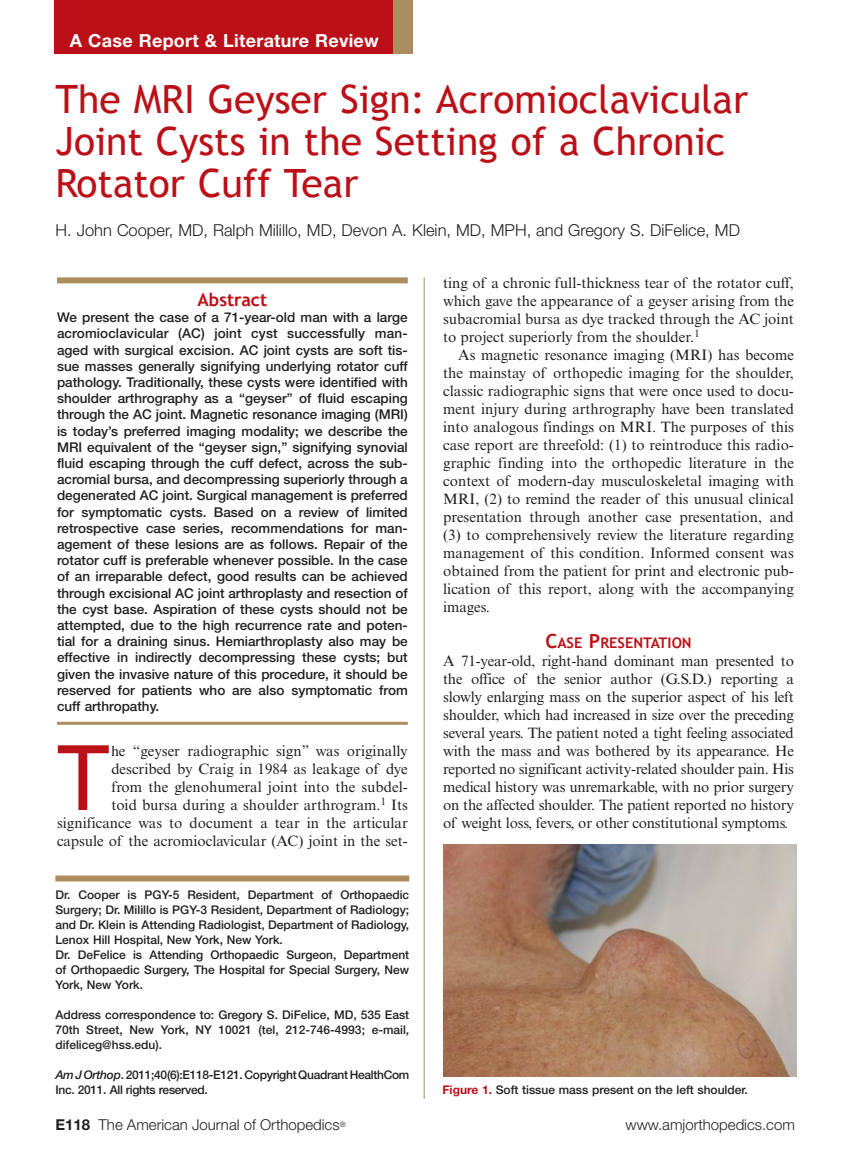
<style>
.page{position:relative;width:851px;height:1161px;background:#fff}
.page>*{position:absolute;margin:0;border:0;box-sizing:border-box;transform-origin:0 0}
.t1{font:90.45px "Trebuchet MS";color:#bb1018}
.t2{font:39px/42px "Trebuchet MS";color:#bb1018}
.t3{font:700 18px "Helvetica Neue LT Std";letter-spacing:.015em;color:#fff}
.abs_hd_with_rule_abo{font:700 18px "Trebuchet MS";color:#bb1018}
.by{font:300 16.5px "Helvetica Neue LT Std";color:#231f20}
.text_2{font:15px/18px "Times New Roman MT Std";color:#231f20;text-align:justify}
.text_1{font:15px/18px "Times New Roman MT Std";letter-spacing:-.015em;color:#231f20;text-align:justify}
.t4{font:300 15px "Helvetica Neue LT Std";color:#231f20}
.hd1{font:700 14.7px "Trebuchet MS";color:#bb1018}
.abs_text{font:500 13.5px/16.2px "Helvetica Neue LT Std";color:#231f20;text-align:justify}
.bio_with_rule_above{font:500 12px/15px "Helvetica Neue LT Std";color:#231f20;text-align:justify}
.bio{font:500 12px/15px "Helvetica Neue LT Std";color:#231f20;text-align:justify}
.bio-2{font:500 12px/15px "Helvetica Neue LT Std";letter-spacing:-.025em;color:#231f20}
.s1{font-family:"Times"}
.s2{font-style:italic}
.s3{font-size:19.5px}
.s4{font-weight:700;color:#bb1018}
.s5{font-weight:700}
</style>
<div class="page">
<div style="left:54px;top:0;width:340px;height:54px;background:#bb1018"></div>
<div style="left:393px;top:0;width:19px;height:54px;background:#ab8d60"></div>
<div style="left:57px;top:277px;width:351px;height:6px;background:#ab8d60"></div>
<hr style="left:57px;top:722px;width:351px;height:3px;background:#ab8d60">
<div style="left:55px;top:876px;width:354px;height:6px;background:#ab8d60"></div>
<hr style="left:424px;top:278px;width:1px;height:821px;background:#ab8d60">
<img style="left:443px;top:845px;width:353px;height:231px">
<p class="t3" style="left:70px;top:29px;width:310px">A Case Report &amp; Literature Review</p>
<p class="t2" style="left:56px;top:79px;width:694px">The MRI Geyser Sign: Acromioclavicular<br>Joint Cysts in the Setting of a Chronic<br>Rotator Cuff Tear</p>
<p class="by" style="left:56px;top:220px;width:686px">H. John Cooper, MD, Ralph Milillo, MD, Devon A. Klein, MD, MPH, and Gregory S. DiFelice, MD</p>
<p class="abs_hd_with_rule_abo" style="left:197px;top:288px;width:71px">Abstract</p>
<p class="abs_text" style="left:57px;top:309px;width:352px">We present the case of a 71-year-old man with a large acromioclavicular (AC) joint cyst successfully man&shy;aged with surgical excision. AC joint cysts are soft tis&shy;sue masses generally signifying underlying rotator cuff pathology. Traditionally, these cysts were identified with shoulder arthrography as a “geyser” of fluid escaping through the AC joint. Magnetic resonance imaging (MRI) is today’s preferred imaging modality; we describe the MRI equivalent of the “geyser sign,” signifying synovial fluid escaping through the cuff defect, across the sub&shy;acromial bursa, and decompressing superiorly through a degenerated AC joint. Surgical management is preferred for symptomatic cysts. Based on a review of limited retrospective case series, recommendations for man&shy;agement of these lesions are as follows. Repair of the rotator cuff is preferable whenever possible. In the case of an irreparable defect, good results can be achieved through excisional AC joint arthroplasty and resection of the cyst base. Aspiration of these cysts should not be attempted, due to the high recurrence rate and poten&shy;tial for a draining sinus. Hemiarthroplasty also may be effective in indirectly decompressing these cysts; but given the invasive nature of this procedure, it should be reserved for patients who are also symptomatic from cuff arthropathy.</p>
<p class="t1" style="left:57px;top:725px;width:54px">T</p>
<p class="text_2" style="left:57px;top:742px;width:352px;text-align:right"><span class="s1">h</span>e “geyser radiographic sign” was originally described by Craig in 1984 as leakage of dye<br>from the glenohumeral joint into the subdel-<br>toid bursa during a shoulder arthrogram.<sup>1</sup> Its significance was to document a tear in the articular capsule of the acromioclavicular (AC) joint in the set-</p>
<p class="bio_with_rule_above" style="left:55px;top:887px;width:355px">Dr. Cooper is PGY-5 Resident, Department of Orthopaedic Surgery; Dr. Milillo is PGY-3 Resident, Department of Radiology; and Dr. Klein is Attending Radiologist, Department of Radiology, Lenox Hill Hospital, New York, New York.</p>
<p class="bio" style="left:55px;top:947px;width:355px">Dr. DeFelice is Attending Orthopaedic Surgeon, Department of Orthopaedic Surgery, The Hospital for Special Surgery, New York, New York.</p>
<p class="bio" style="left:55px;top:1007px;width:355px">Address correspondence to: Gregory S. DiFelice, MD, 535 East 70th Street, New York, NY 10021 (tel, 212-746-4993; e-mail, difeliceg@hss.edu).</p>
<p class="bio-2" style="left:55px;top:1067px;width:355px"><span class="s2">Am J Orthop</span>. 2011;40(6):E118-E121. Copyright Quadrant HealthCom<br>Inc. 2011. All rights reserved.</p>
<p class="text_2" style="left:443px;top:274px;width:352px">ting of a chronic full-thickness tear of the rotator cuff, which gave the appearance of a geyser arising from the subacromial bursa as dye tracked through the AC joint to project superiorly from the shoulder.<sup>1</sup></p>
<p class="text_2" style="left:443px;top:346px;width:352px;text-indent:15px">As magnetic resonance imaging (MRI) has become the mainstay of orthopedic imaging for the shoulder, classic radiographic signs that were once used to docu&shy;ment injury during arthrography have been translated into analogous findings on MRI. The purposes of this case report are threefold: (1) to reintroduce this radio&shy;graphic finding into the orthopedic literature in the context of modern-day musculoskeletal imaging with MRI, (2) to remind the reader of this unusual clinical presentation through another case presentation, and (3) to comprehensively review the literature regarding management of this condition. Informed consent was obtained from the patient for print and electronic pub&shy;lication of this report, along with the accompanying images.</p>
<p class="hd1" style="left:545px;top:634px;width:148px"><span class="s3">C</span>ASE <span class="s3">P</span>RESENTATION</p>
<p class="text_1" style="left:443px;top:652px;width:352px">A 71-year-old, right-hand dominant man presented to the office of the senior author (G.S.D.) reporting a slowly enlarging mass on the superior aspect of his left shoulder, which had increased in size over the preceding several years. The patient noted a tight feeling associated with the mass and was bothered by its appearance. He reported no significant activity-related shoulder pain. His medical history was unremarkable, with no prior surgery on the affected shoulder. The patient reported no history of weight loss, fevers, or other constitutional symptoms.</p>
<p class="bio_with_rule_above" style="left:442px;top:1082px;width:307px"><span class="s4">Figure 1.</span> Soft tissue mass present on the left shoulder.</p>
<p class="t4" style="left:56px;top:1116px;width:291px"><span class="s5">E118</span> The American Journal of Orthopedics<sup>®</sup></p>
<p class="t4" style="left:625px;top:1116px;width:171px">www.amjorthopedics.com</p>
</div>
